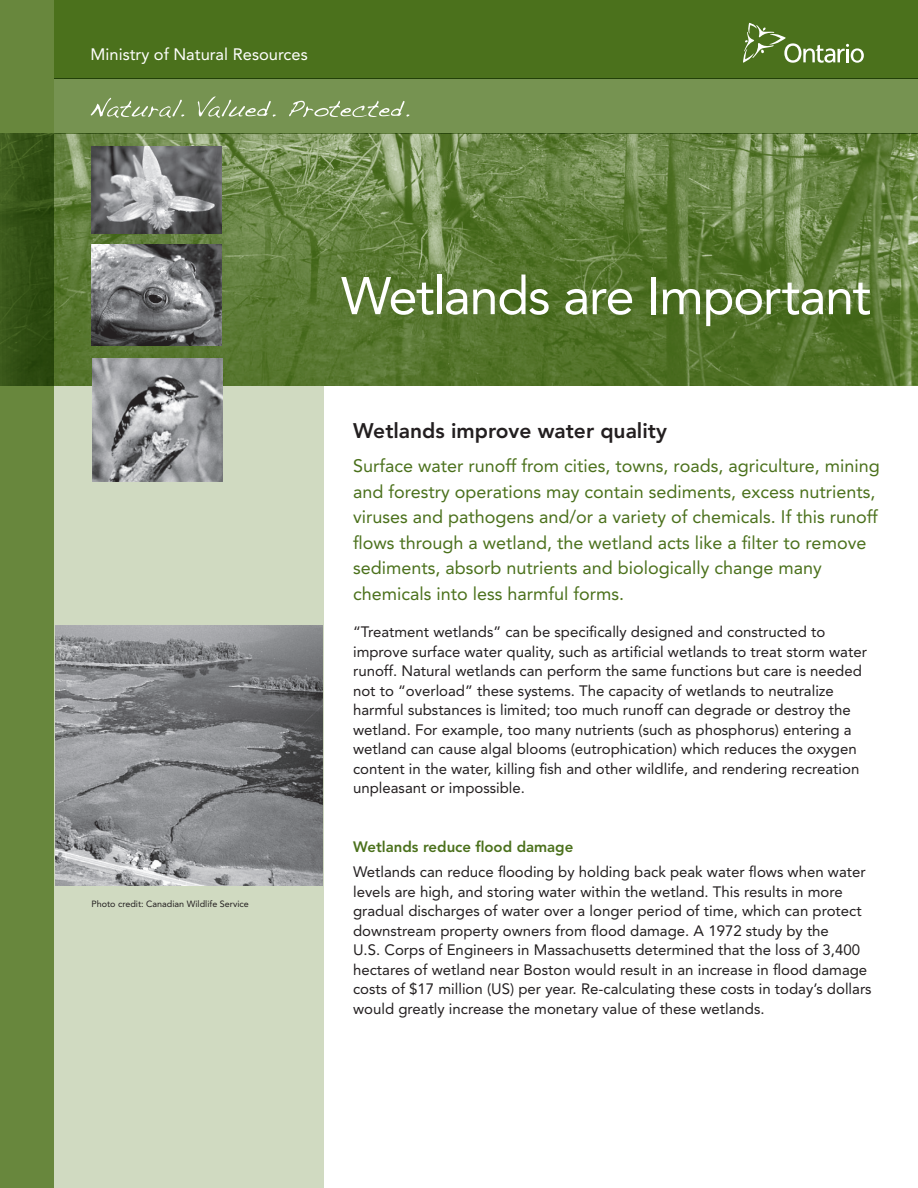
<style>
.page{position:relative;width:918px;height:1188px;background:#fff}
.page>*{position:absolute;margin:0;border:0;box-sizing:border-box;transform-origin:0 0}
.t1{font:52.5px "Avenir LT Std";letter-spacing:-.03em;color:#fff}
.t2{font:800 21px "Avenir LT Std";color:#231f20}
.t3{font:18px/25.5px "Avenir LT Std";color:#4b711c}
.t4{font:16.5px "Avenir LT Std";color:#fff}
.t5{font:15px/19.5px "Avenir LT Std";color:#231f20}
.t6{font:800 15px "Avenir LT Std";color:#4b711c}
.t7{font:9px "Avenir LT Std";color:#231f20}
</style>
<div class="page">
<div style="left:54px;top:386px;width:270px;height:802px;background:#d0dac1"></div>
<svg style="left:54px;top:134px;width:846px;height:252px;background:#607d3a"></svg>
<div style="left:54px;top:78px;width:864px;height:56px;background:#769351"></div>
<div style="left:54px;top:0;width:864px;height:78px;background:#4b711c"></div>
<img style="left:92px;top:358px;width:130px;height:124px">
<svg style="left:743px;top:23px;width:121px;height:40px"></svg>
<svg style="left:91px;top:98px;width:93px;height:20px"></svg>
<svg style="left:198px;top:97px;width:78px;height:21px"></svg>
<svg style="left:289px;top:101px;width:120px;height:16px"></svg>
<img style="left:92px;top:245px;width:130px;height:100px">
<img style="left:92px;top:146px;width:129px;height:87px">
<img style="left:55px;top:625px;width:268px;height:260px">
<svg style="left:0;top:0;width:54px;height:1188px;background:#5c7b34"></svg>
<p class="t4" style="left:91px;top:45px;width:219px">Ministry of Natural Resources</p>
<p class="t7" style="left:91px;top:899px;width:159px">Photo credit: Canadian Wildlife Service</p>
<h1 class="t1" style="left:341px;top:265px;width:532px">Wetlands are Important</h1>
<h2 class="t2" style="left:353px;top:418px;width:315px">Wetlands improve water quality</h2>
<p class="t3" style="left:353px;top:453px;width:528px">Surface water runoff from cities, towns, roads, agriculture, mining and forestry operations may contain sediments, excess nutrients, viruses and pathogens and/or a variety of chemicals. If this runoff flows through a wetland, the wetland acts like a filter to remove sediments, absorb nutrients and biologically change many chemicals into less harmful forms.</p>
<p class="t5" style="left:353px;top:622px;width:515px">“Treatment wetlands” can be specifically designed and constructed to improve surface water quality, such as artificial wetlands to treat storm water runoff. Natural wetlands can perform the same functions but care is needed not to “overload” these systems. The capacity of wetlands to neutralize harmful substances is limited; too much runoff can degrade or destroy the wetland. For example, too many nutrients (such as phosphorus) entering a wetland can cause algal blooms (eutrophication) which reduces the oxygen content in the water, killing fish and other wildlife, and rendering recreation unpleasant or impossible.</p>
<p class="t6" style="left:353px;top:838px;width:222px">Wetlands reduce flood damage</p>
<p class="t5" style="left:353px;top:862px;width:520px">Wetlands can reduce flooding by holding back peak water flows when water levels are high, and storing water within the wetland. This results in more gradual discharges of water over a longer period of time, which can protect downstream property owners from flood damage. A 1972 study by the<br>U.S. Corps of Engineers in Massachusetts determined that the loss of 3,400 hectares of wetland near Boston would result in an increase in flood damage costs of $17 million (US) per year. Re-calculating these costs in today’s dollars would greatly increase the monetary value of these wetlands.</p>
</div>
